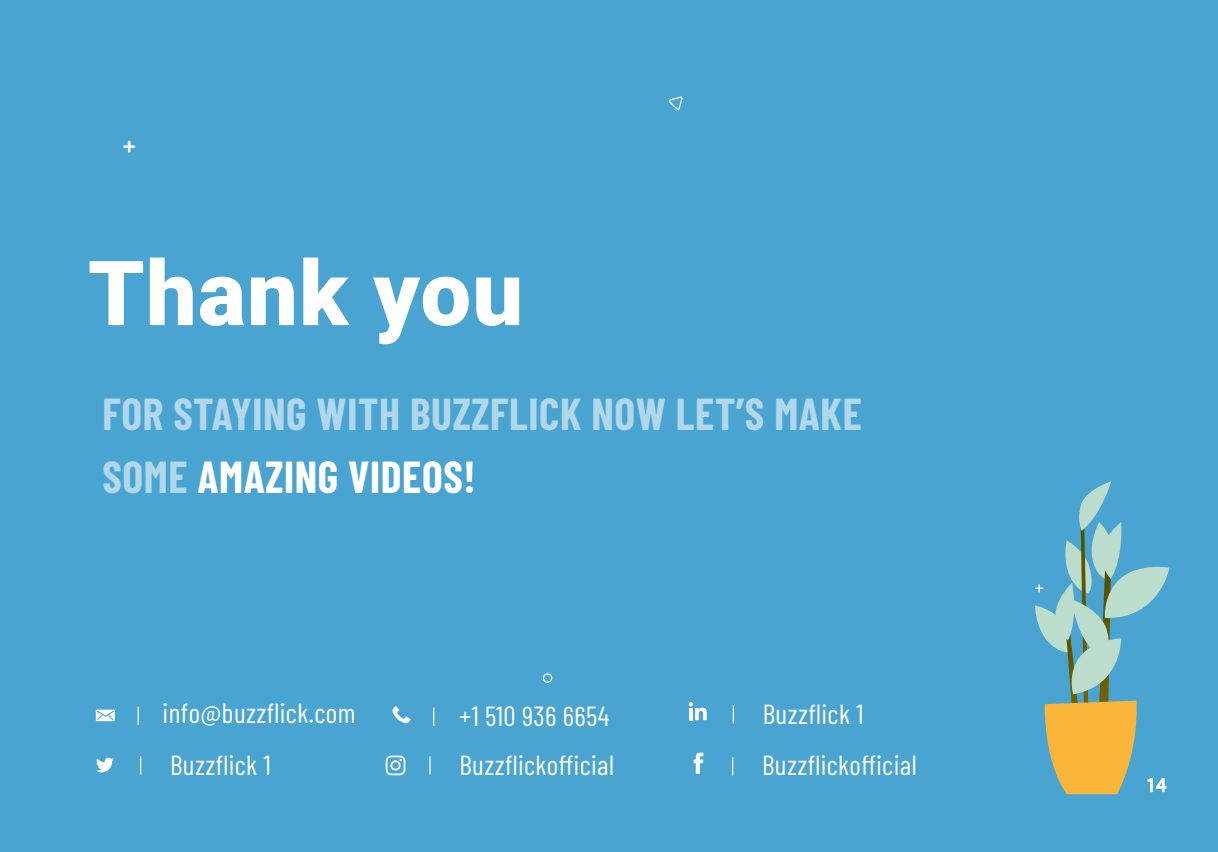
<style>
.page{position:relative;width:1218px;height:852px;background:#4aa4d1}
.page>*{position:absolute;margin:0;border:0;box-sizing:border-box;transform-origin:0 0}
.t1{font:900 90px "Roboto";letter-spacing:.015em;color:#fff}
.t2{font:700 43.75px/62.5px "Barlow Condensed";letter-spacing:.015em;color:rgb(255 255 255/.57)}
.t3{font:27.62px/51.6px "Barlow Condensed";letter-spacing:.015em;color:#fff}
.t4{font:20px "Myriad Pro";color:#fff}
.s1{color:#fff}
</style>
<div class="page">
<svg style="left:123px;top:141px;width:12px;height:12px"></svg>
<div style="left:543px;top:673px;width:9px;height:10px;border:1px solid #fff;border-radius:50%"></div>
<svg style="left:669px;top:96px;width:14px;height:15px"></svg>
<svg style="left:96px;top:710px;width:19px;height:11px"></svg>
<svg style="left:138px;top:707px;width:1px;height:18px"></svg>
<svg style="left:693px;top:753px;width:10px;height:21px"></svg>
<svg style="left:732px;top:757px;width:1px;height:18px"></svg>
<svg style="left:429px;top:756px;width:2px;height:19px"></svg>
<svg style="left:386px;top:755px;width:19px;height:20px"></svg>
<svg style="left:140px;top:756px;width:1px;height:19px"></svg>
<svg style="left:96px;top:758px;width:18px;height:14px"></svg>
<svg style="left:392px;top:706px;width:19px;height:17px"></svg>
<svg style="left:433px;top:707px;width:1px;height:19px"></svg>
<svg style="left:733px;top:705px;width:1px;height:19px"></svg>
<svg style="left:689px;top:702px;width:18px;height:18px"></svg>
<svg style="left:1035px;top:481px;width:134px;height:313px"></svg>
<h1 class="t1" style="left:88px;top:230px;width:437px">Thank you</h1>
<h2 class="t2" style="left:102px;top:381px;width:761px">FOR STAYING WITH BUZZFLICK NOW LET’S MAKE<br>SOME <span class="s1">AMAZING VIDEOS!</span></h2>
<p class="t3" style="left:163px;top:685px;width:194px">info@buzzflick.com<br>Buzzflick 1</p>
<p class="t3" style="left:459px;top:689px;width:152px">+1 510 936 6654</p>
<p class="t3" style="left:763px;top:686px;width:102px">Buzzflick 1</p>
<p class="t3" style="left:459px;top:737px;width:156px">Buzzflickofficial</p>
<p class="t3" style="left:762px;top:737px;width:156px">Buzzflickofficial</p>
<p class="t4" style="left:1146px;top:772px;width:22px">14</p>
</div>
